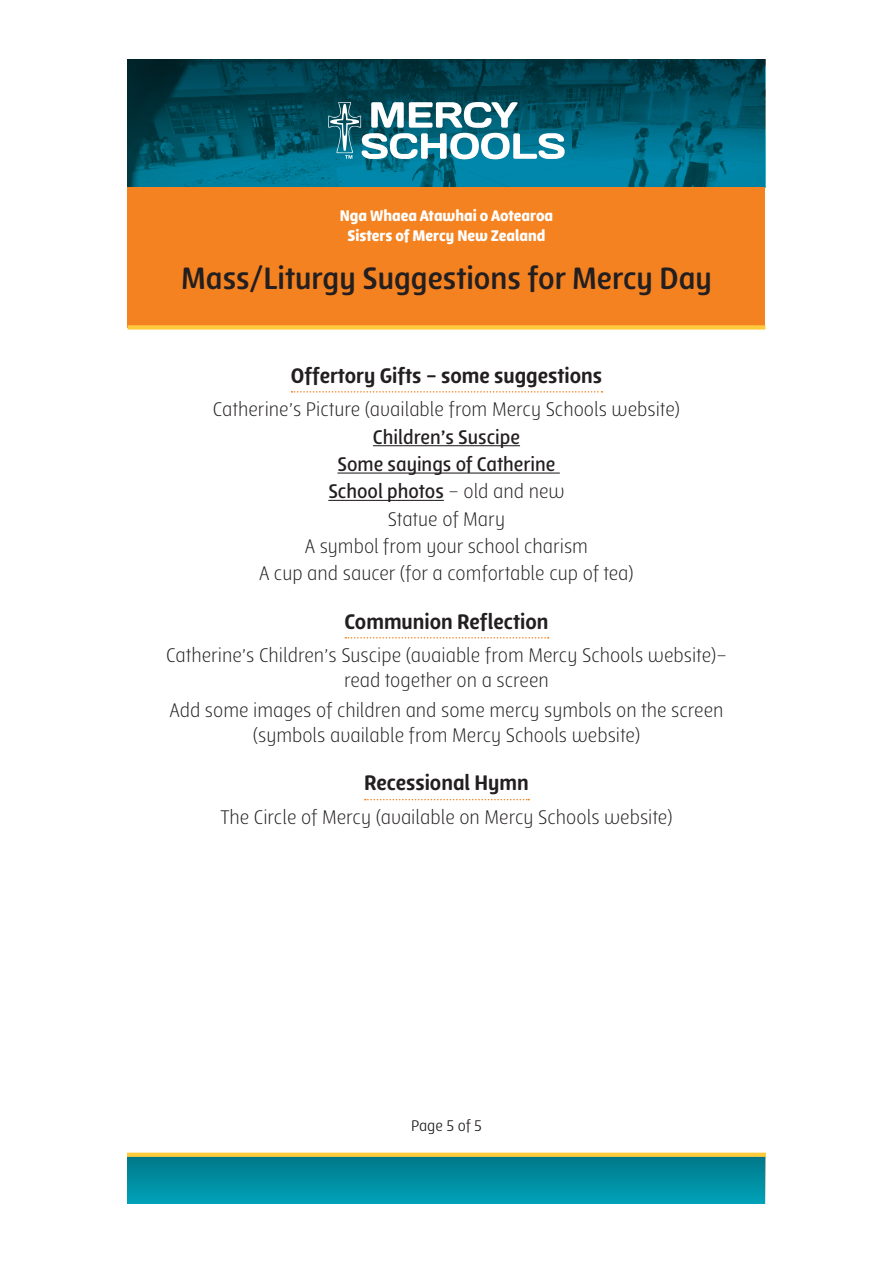
<style>
.page{position:relative;width:893px;height:1263px;background:#fff}
.page>*{position:absolute;margin:0;border:0;box-sizing:border-box;transform-origin:0 0}
.t1{font:700 33px "Lolita";color:#231f20}
.subhead{font:800 22.5px "Lolita";color:#231f20}
.t2{font:300 21px/25.2px "Lolita";color:#231f20;text-align:center}
.t3{font:600 21px "Lolita";color:#231f20}
.t4{font:16.5px/19.8px "Lolita Ultra";color:#fff;text-align:center}
.t5{font:16.5px "Lolita";letter-spacing:-.005em;color:#231f20}
.s1{font-weight:300}
</style>
<div class="page">
<svg style="left:128px;top:60px;width:637px;height:127px;background:#00586c"></svg>
<div style="left:128px;top:187px;width:637px;height:140px;background:#f58220"></div>
<div style="left:128px;top:325px;width:637px;height:5px;background:#fecb3c"></div>
<svg style="left:128px;top:1157px;width:637px;height:46px;background:#008ca0"></svg>
<div style="left:128px;top:1152px;width:637px;height:5px;background:#fecb3c"></div>
<svg style="left:328px;top:102px;width:237px;height:57px"></svg>
<svg style="left:291px;top:391px;width:311px;height:2px"></svg>
<hr style="left:373px;top:445px;width:147px;height:1px;background:#231f20">
<hr style="left:337px;top:472px;width:223px;height:2px;background:#231f20">
<hr style="left:328px;top:500px;width:116px;height:1px;background:#231f20">
<svg style="left:345px;top:637px;width:204px;height:1px"></svg>
<svg style="left:365px;top:799px;width:164px;height:1px"></svg>
<p class="t4" style="left:340px;top:205px;width:215px">Nga Whaea Atawhai o Aotearoa<br>Sisters of Mercy New Zealand</p>
<p class="t1" style="left:181px;top:259px;width:532px">Mass/Liturgy Suggestions for Mercy Day</p>
<p class="subhead" style="left:291px;top:363px;width:313px">Offertory Gifts – some suggestions</p>
<p class="t2" style="left:213px;top:396px;width:469px">Catherine’s Picture (available from Mercy Schools website)</p>
<p class="t3" style="left:373px;top:425px;width:149px">Children’s Suscipe</p>
<p class="t3" style="left:337px;top:452px;width:220px">Some sayings of Catherine</p>
<p class="t3" style="left:328px;top:480px;width:238px">School photos <span class="s1">– old and new</span></p>
<p class="t2" style="left:388px;top:506px;width:119px">Statue of Mary</p>
<p class="t2" style="left:305px;top:533px;width:284px">A symbol from your school charism</p>
<p class="t2" style="left:259px;top:560px;width:376px">A cup and saucer (for a comfortable cup of tea)</p>
<p class="subhead" style="left:344px;top:609px;width:205px">Communion Reflection</p>
<p class="t2" style="left:166px;top:642px;width:562px">Catherine’s Children’s Suscipe (avaiable from Mercy Schools website)– read together on a screen</p>
<p class="t2" style="left:169px;top:697px;width:556px">Add some images of children and some mercy symbols on the screen (symbols available from Mercy Schools website)</p>
<p class="subhead" style="left:364px;top:770px;width:166px">Recessional Hymn</p>
<p class="t2" style="left:220px;top:804px;width:454px">The Circle of Mercy (available on Mercy Schools website)</p>
<p class="t5" style="left:411px;top:1116px;width:72px">Page 5 of 5</p>
</div>
